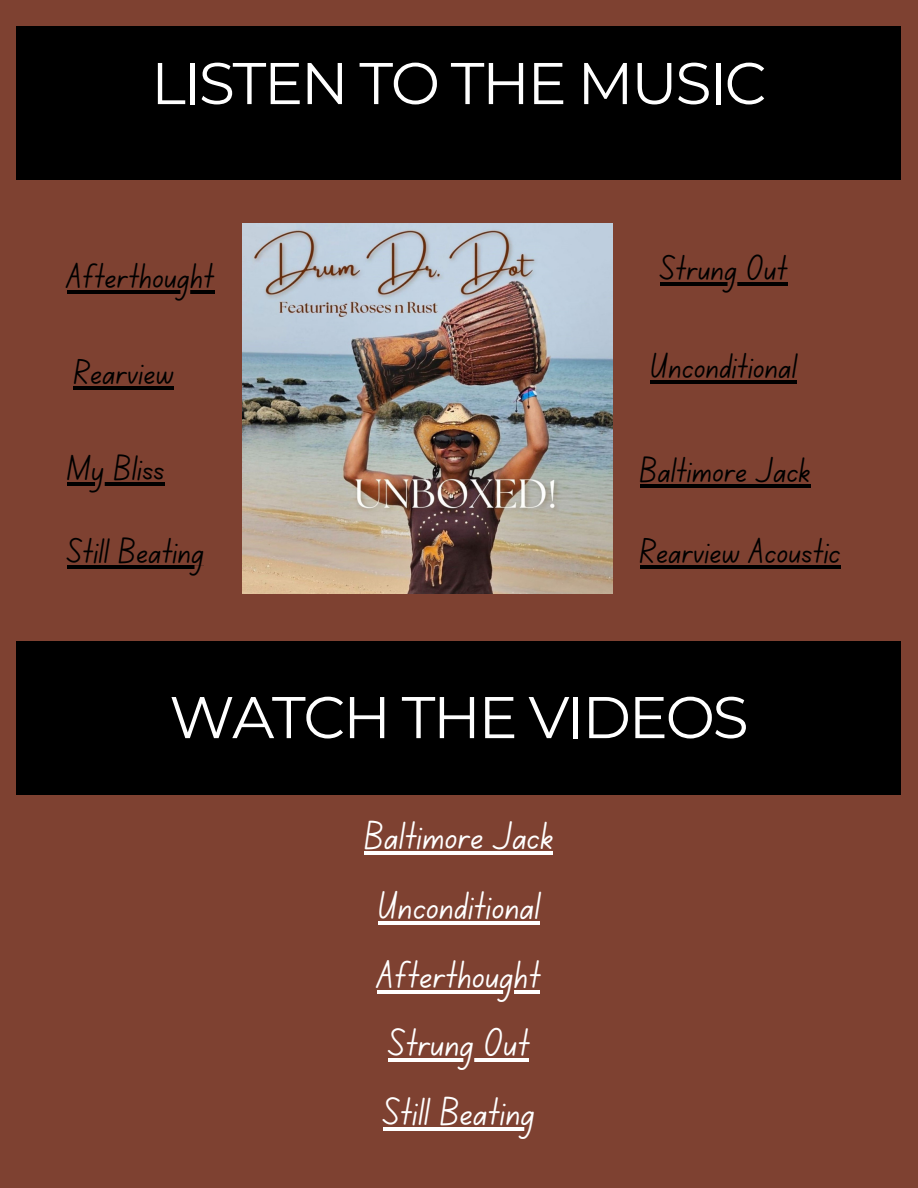
<style>
.page{position:relative;width:918px;height:1188px;background:#7e4131}
.page>*{position:absolute;margin:0;border:0;box-sizing:border-box;transform-origin:0 0}
.t1{font:58.8px "Montserrat";letter-spacing:-.04em;color:#fff}
.t2{font:39.9px "Canva School Font";color:#fff}
.t3{font:36px "Canva School Font";color:#000}
</style>
<div class="page">
<hr style="left:365px;top:851px;width:188px;height:3px;background:#fff">
<hr style="left:378px;top:922px;width:162px;height:3px;background:#fff">
<hr style="left:378px;top:990px;width:162px;height:3px;background:#fff">
<hr style="left:389px;top:1059px;width:140px;height:3px;background:#fff">
<div style="left:17px;top:641px;width:884px;height:154px;background:#000"></div>
<hr style="left:67px;top:566px;width:137px;height:3px;background:#000">
<hr style="left:67px;top:483px;width:98px;height:3px;background:#000">
<hr style="left:74px;top:386px;width:100px;height:4px;background:#000">
<hr style="left:67px;top:290px;width:147px;height:4px;background:#000">
<hr style="left:640px;top:566px;width:201px;height:3px;background:#000">
<hr style="left:640px;top:484px;width:171px;height:4px;background:#000">
<hr style="left:651px;top:380px;width:146px;height:3px;background:#000">
<hr style="left:660px;top:283px;width:127px;height:3px;background:#000">
<div style="left:17px;top:27px;width:884px;height:153px;background:#000"></div>
<img style="left:242px;top:224px;width:371px;height:370px">
<hr style="left:383px;top:1127px;width:152px;height:3px;background:#fff">
<p class="t1" style="left:151px;top:47px;width:617px">LISTEN TO THE MUSIC</p>
<p class="t3" style="left:67px;top:261px;width:149px">Afterthought</p>
<p class="t3" style="left:74px;top:356px;width:102px">Rearview</p>
<p class="t3" style="left:67px;top:453px;width:99px">My Bliss</p>
<p class="t3" style="left:67px;top:536px;width:138px">Still Beating</p>
<p class="t3" style="left:660px;top:253px;width:129px">Strung Out</p>
<p class="t3" style="left:651px;top:350px;width:148px">Unconditional</p>
<h1 class="t3" style="left:640px;top:454px;width:172px">Baltimore Jack</h1>
<p class="t3" style="left:640px;top:536px;width:202px">Rearview Acoustic</p>
<p class="t1" style="left:169px;top:681px;width:581px">WATCH THE VIDEOS</p>
<h1 class="t2" style="left:365px;top:818px;width:190px">Baltimore Jack</h1>
<p class="t2" style="left:378px;top:889px;width:163px">Unconditional</p>
<p class="t2" style="left:378px;top:957px;width:164px">Afterthought</p>
<p class="t2" style="left:389px;top:1026px;width:142px">Strung Out</p>
<p class="t2" style="left:383px;top:1094px;width:153px">Still Beating</p>
</div>
